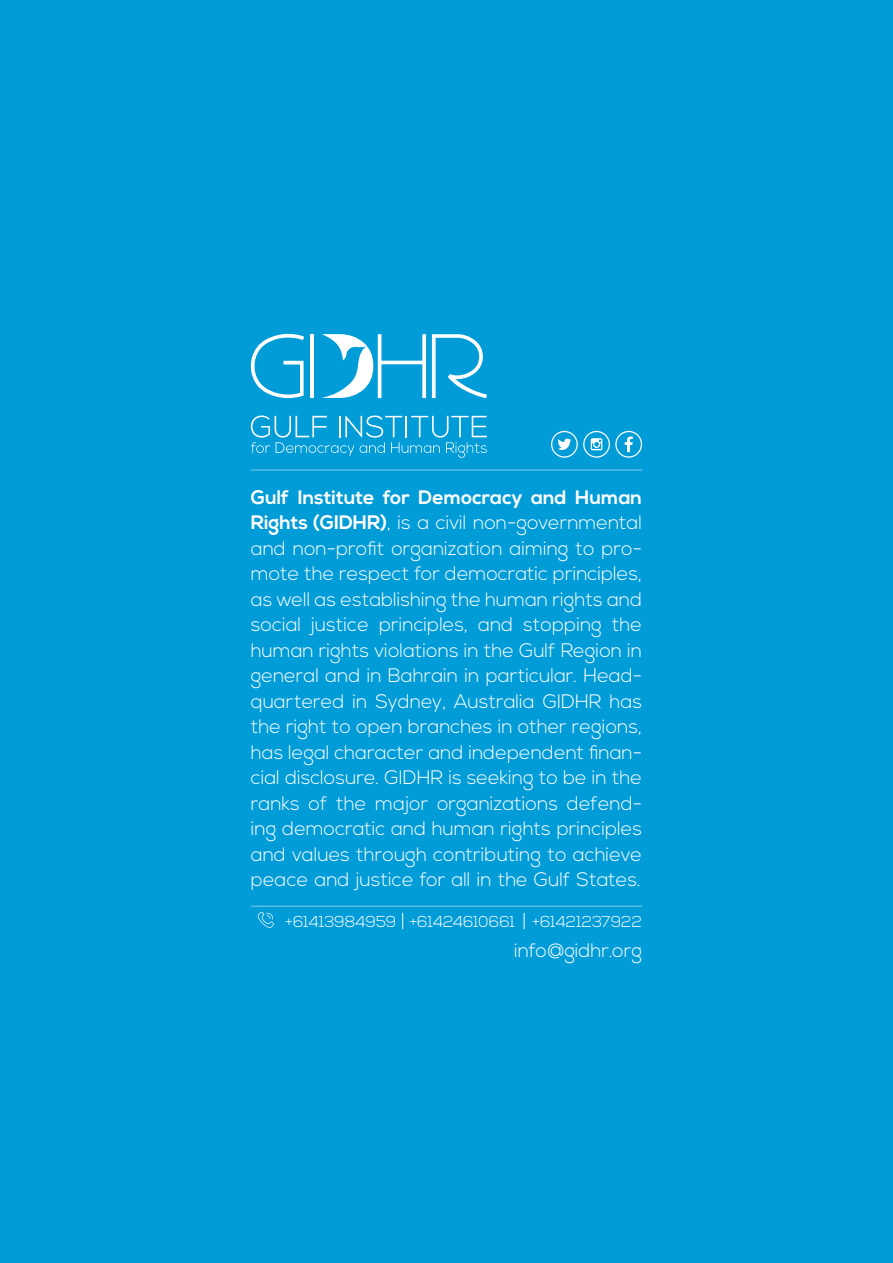
<style>
.page{position:relative;width:893px;height:1263px;background:#009cd8}
.page>*{position:absolute;margin:0;border:0;box-sizing:border-box;transform-origin:0 0}
.t1{font:300 19.5px/25.5px "Nexa";color:#fff}
.t2{font:700 19.5px/25.5px "Nexa";color:#fff}
.t3{font:300 15.75px "Nexa";color:#fff}
.s1{font-weight:300}
</style>
<div class="page">
<svg style="left:251px;top:415px;width:236px;height:43px"></svg>
<svg style="left:251px;top:334px;width:53px;height:64px"></svg>
<hr style="left:310px;top:334px;width:4px;height:64px;background:#fff">
<svg style="left:432px;top:334px;width:55px;height:64px"></svg>
<svg style="left:322px;top:334px;width:104px;height:64px"></svg>
<hr style="left:251px;top:470px;width:391px;height:1px;background:#fff">
<hr style="left:251px;top:906px;width:391px;height:1px;background:#fff">
<svg style="left:551px;top:431px;width:91px;height:27px"></svg>
<svg style="left:258px;top:912px;width:16px;height:16px"></svg>
<svg style="left:402px;top:913px;width:1px;height:16px"></svg>
<svg style="left:524px;top:913px;width:1px;height:16px"></svg>
<p class="t2" style="left:251px;top:485px;width:393px">Gulf Institute for Democracy and Human<br>Rights (GIDHR <span class="s1">i s,</span>) <span class="s1">a civil non-governmental</span></p>
<p class="t1" style="left:251px;top:562px;width:393px">mote the respect for democratic principles,</p>
<p class="t1" style="left:251px;top:536px;width:393px">and non-profit organization aiming to pro-</p>
<p class="t1" style="left:251px;top:587px;width:393px;text-align:right">as well as establishing the human rights and the</p>
<p class="t1" style="left:311px;top:613px;width:59px">justice</p>
<p class="t1" style="left:251px;top:613px;width:393px">social<br>human rights violations in the Gulf Region in</p>
<p class="t1" style="left:251px;top:689px;width:393px">quartered in Sydney, Australia GIDHR has</p>
<p class="t1" style="left:379px;top:613px;width:91px">principles,</p>
<p class="t1" style="left:523px;top:613px;width:80px">stopping</p>
<p class="t1" style="left:478px;top:613px;width:37px">and</p>
<p class="t1" style="left:251px;top:664px;width:393px">general and in Bahrain in particular. Head-</p>
<p class="t1" style="left:251px;top:715px;width:393px">the right to open branches in other regions,</p>
<p class="t1" style="left:251px;top:766px;width:393px">cial disclosure. GIDHR is seeking to be in the</p>
<p class="t1" style="left:251px;top:740px;width:393px">has legal character and independent finan-</p>
<p class="t1" style="left:251px;top:791px;width:393px">ranks of the major organizations defend-</p>
<p class="t1" style="left:251px;top:842px;width:393px">and values through contributing to achieve peace and justice for all in the Gulf States.</p>
<p class="t3" style="left:532px;top:912px;width:111px">+61421237922</p>
<p class="t1" style="left:251px;top:817px;width:393px">ing democratic and human rights principles</p>
<p class="t3" style="left:409px;top:912px;width:107px">+61424610661</p>
<p class="t3" style="left:285px;top:912px;width:113px">+61413984959</p>
<p class="t1" style="left:514px;top:938px;width:130px">info@gidhr.org</p>
</div>
